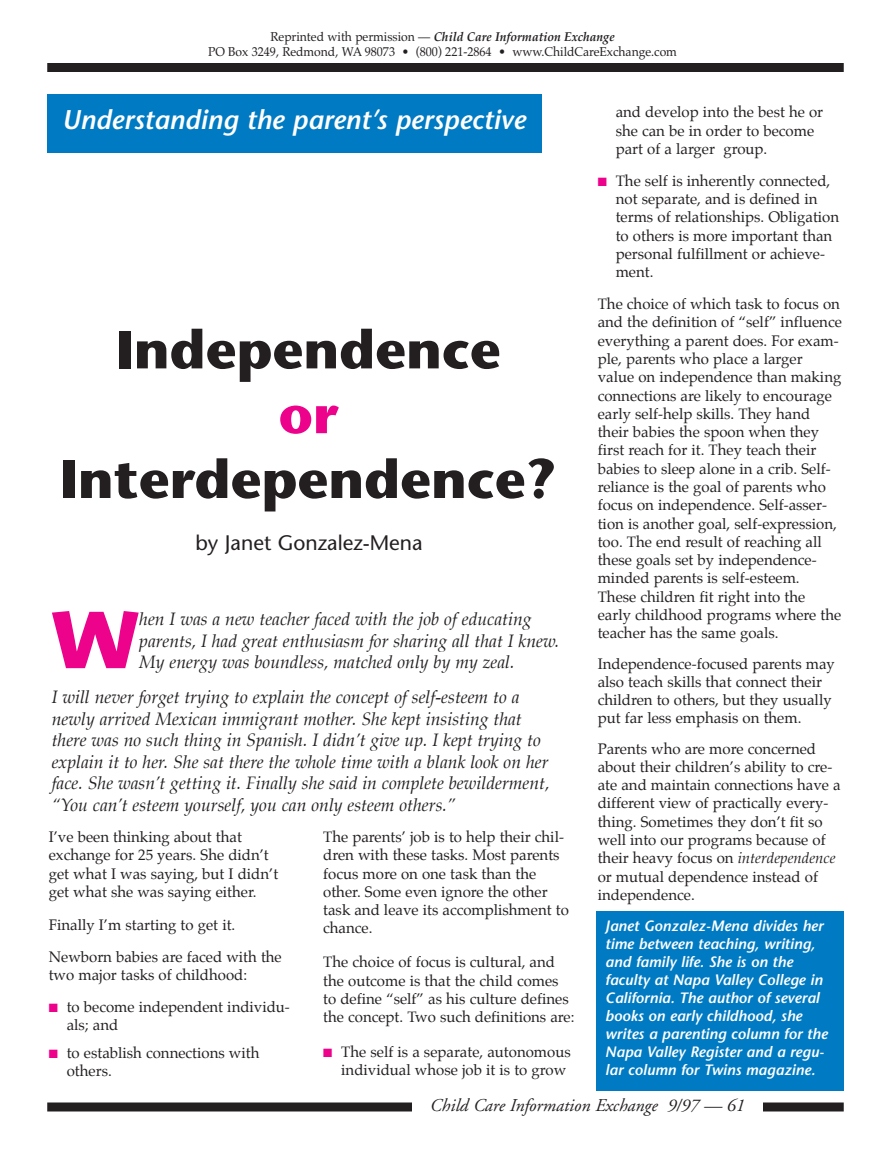
<style>
.page{position:relative;width:891px;height:1161px;background:#fff}
.page>*{position:absolute;margin:0;border:0;box-sizing:border-box;transform-origin:0 0}
.t1{font:700 80.55px "Stone Sans";color:#ed028c}
.t2{font:700 54px "Stone Sans";color:#231f20}
.t3{font:700 54px "Stone Sans";color:#ed028c}
.t4{font:italic 600 27px "Stone Sans";color:#fff}
.t5{font:21px "Stone Sans";color:#231f20}
.t6{font:italic 18px "Adobe Garamond";color:#231f20}
.t7{font:italic 17.7px/21.5px "Palatino";color:#231f20}
.t8{font:15px/18.3px "Palatino";color:#231f20}
.t9{font:italic 600 15px/18px "Stone Sans";color:#fff}
.t10{font:12.75px/15.6px "Palatino";color:#231f20;text-align:center;scale:.95 1}
.s1{font-weight:700;font-style:italic}
.s2{color:#ed028c}
.s3{font-style:italic}
</style>
<div class="page">
<div style="left:47px;top:63px;width:797px;height:9px;background:#231f20"></div>
<div style="left:47px;top:1102px;width:797px;height:10px;background:#231f20"></div>
<div style="left:412px;top:1097px;width:351px;height:28px;background:#fff"></div>
<div style="left:47px;top:94px;width:495px;height:59px;background:#007ac2"></div>
<div style="left:596px;top:911px;width:248px;height:179px;background:#007ac2"></div>
<p class="t10" style="left:208px;top:30px;width:495px">Reprinted with permission — <span class="s1">Child Care Information Exchange<br></span>PO Box 3249, Redmond, WA 98073 • (800) 221-2864 • www.ChildCareExchange.com</p>
<h3 class="t4" style="left:62px;top:109px;width:465px">Understanding the parent’s perspective</h3>
<h2 class="t2" style="left:116px;top:329px;width:386px">Independence</h2>
<h2 class="t3" style="left:279px;top:394px;width:61px">or</h2>
<h2 class="t2" style="left:60px;top:458px;width:498px">Interdependence?</h2>
<h3 class="t5" style="left:195px;top:535px;width:229px">by Janet Gonzalez-Mena</h3>
<h1 class="t1" style="left:51px;top:609px;width:90px">W</h1>
<p class="t7" style="left:139px;top:610px;width:421px">hen I was a new teacher faced with the job of educating parents, I had great enthusiasm for sharing all that I knew.<br>My energy was boundless, matched only by my zeal.</p>
<p class="t7" style="left:52px;top:689px;width:499px">I will never forget trying to explain the concept of self-esteem to a newly arrived Mexican immigrant mother. She kept insisting that there was no such thing in Spanish. I didn’t give up. I kept trying to explain it to her. She sat there the whole time with a blank look on her face. She wasn’t getting it. Finally she said in complete bewilderment, “You can’t esteem yourself, you can only esteem others.”</p>
<p class="t8" style="left:49px;top:829px;width:231px">I’ve been thinking about that exchange for 25 years. She didn’t get what I was saying, but I didn’t get what she was saying either.</p>
<p class="t8" style="left:49px;top:911px;width:235px;line-height:31.8px">Finally I’m starting to get it.<br>Newborn babies are faced with the</p>
<p class="t8" style="left:49px;top:968px;width:200px">two major tasks of childhood:</p>
<p class="t8" style="left:67px;top:999px;width:225px;text-indent:-18px"><span class="s2">■</span> to become independent individu&shy;als; and</p>
<p class="t8" style="left:67px;top:1045px;width:194px;text-indent:-18px"><span class="s2">■</span> to establish connections with others.</p>
<p class="t8" style="left:323px;top:829px;width:247px">The parents’ job is to help their chil&shy;dren with these tasks. Most parents focus more on one task than the other. Some even ignore the other task and leave its accomplishment to chance.</p>
<p class="t8" style="left:323px;top:955px;width:253px">The choice of focus is cultural, and the outcome is that the child comes to define “self” as his culture defines the concept. Two such definitions are:</p>
<p class="t8" style="left:341px;top:1045px;width:231px;text-indent:-18px"><span class="s2">■</span> The self is a separate, autonomous individual whose job it is to grow</p>
<p class="t8" style="left:616px;top:105px;width:209px">and develop into the best he or she can be in order to become part of a larger group.</p>
<p class="t8" style="left:616px;top:173px;width:225px;text-indent:-18px"><span class="s2">■</span> The self is inherently connected, not separate, and is defined in terms of relationships. Obligation to others is more important than personal fulfillment or achieve&shy;ment.</p>
<p class="t8" style="left:598px;top:297px;width:246px">The choice of which task to focus on and the definition of “self” influence everything a parent does. For exam&shy;ple, parents who place a larger value on independence than making connections are likely to encourage early self-help skills. They hand their babies the spoon when they first reach for it. They teach their babies to sleep alone in a crib. Self&shy;reliance is the goal of parents who focus on independence. Self-asser&shy;tion is another goal, self-expression, too. The end result of reaching all these goals set by independence&shy;minded parents is self-esteem.<br>These children fit right into the early childhood programs where the teacher has the same goals.</p>
<p class="t8" style="left:598px;top:656px;width:239px">Independence-focused parents may also teach skills that connect their children to others, but they usually put far less emphasis on them.</p>
<p class="t8" style="left:598px;top:741px;width:244px">Parents who are more concerned about their children’s ability to cre&shy;ate and maintain connections have a different view of practically every&shy;thing. Sometimes they don’t fit so well into our programs because of their heavy focus on <span class="s3">interdependence </span>or mutual dependence instead of independence.</p>
<p class="t9" style="left:605px;top:918px;width:224px">Janet Gonzalez-Mena divides her time between teaching, writing, and family life. She is on the faculty at Napa Valley College in<br>California. The author of several books on early childhood, she writes a parenting column for the<br>Napa Valley Register and a regu&shy;lar column for Twins magazine.</p>
<p class="t6" style="left:430px;top:1098px;width:316px">Child Care Information Exchange 9/97 — 61</p>
</div>
